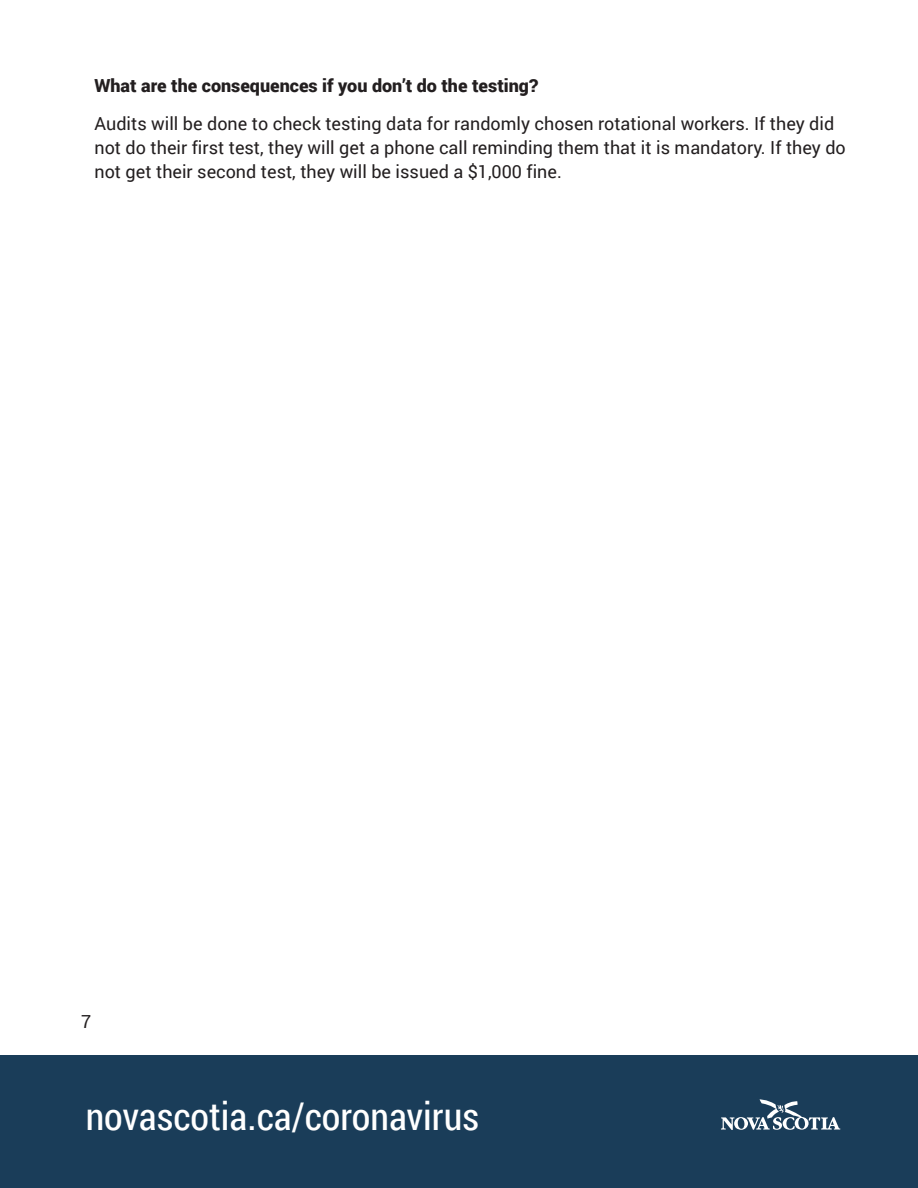
<style>
.page{position:relative;width:918px;height:1188px;background:#fff}
.page>*{position:absolute;margin:0;border:0;box-sizing:border-box;transform-origin:0 0}
.t1{font:38.25px "Roboto Condensed";color:#fff}
.Body{font:18px/24px "Roboto";color:#231f20}
.Body-2{font:900 18px "Roboto";color:#231f20}
</style>
<div class="page">
<div style="left:0;top:1055px;width:918px;height:133px;background:#1a3d59"></div>
<svg style="left:721px;top:1099px;width:119px;height:31px"></svg>
<p class="Body-2" style="left:94px;top:73px;width:445px">What are the consequences if you don’t do the testing?</p>
<p class="Body" style="left:94px;top:111px;width:753px">Audits will be done to check testing data for randomly chosen rotational workers. If they did not do their first test, they will get a phone call reminding them that it is mandatory. If they do not get their second test, they will be issued a $1,000 fine.</p>
<p class="Body" style="left:81px;top:1008px;width:12px">7</p>
<h1 class="t1" style="left:86px;top:1090px;width:395px">novascotia.ca/coronavirus</h1>
</div>
